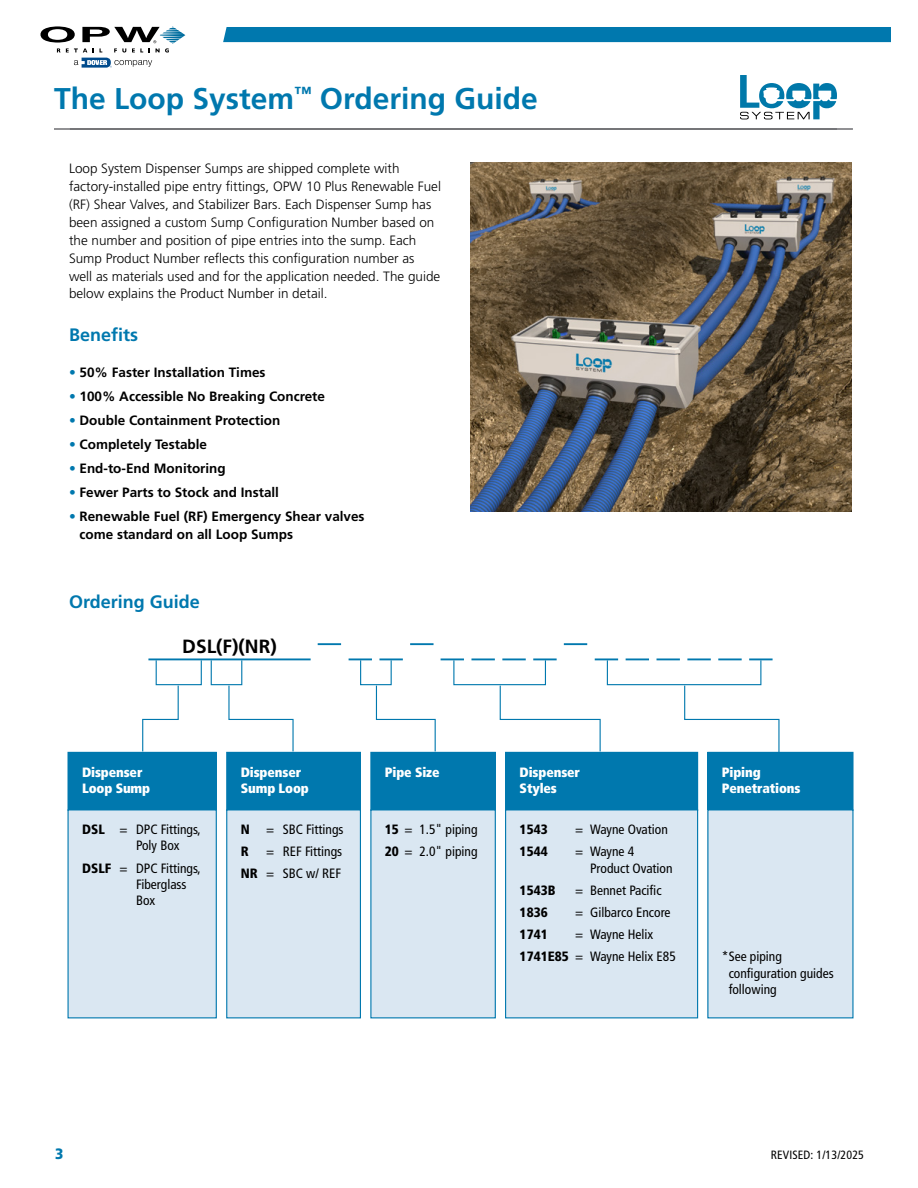
<style>
.page{position:relative;width:918px;height:1188px;background:#fff}
.page>*{position:absolute;margin:0;border:0;box-sizing:border-box;transform-origin:0 0}
.t1{font:700 30px "Frutiger LT Std";color:#0078ae}
.t2{font:700 19.05px "Frutiger LT Std";color:#000}
.t3{font:700 18px "Frutiger LT Std";color:#0078ae}
.t4{font:900 15px "Frutiger LT Std";color:#0078ae;scale:.91 1}
.t5{font:300 13.5px/18px "Frutiger LT Std";color:#000}
.t6{font:condensed 13.5px/16.2px "Frutiger LT Std";color:#000}
.t7{font:700 13.5px/18px "Frutiger LT Std";color:#000}
.t8{font:900 condensed 13.5px/16.2px "Frutiger LT Std";letter-spacing:-.01em;color:#fff}
.t9{font:900 condensed 13.5px "Frutiger LT Std";color:#000}
.t10{font:condensed 12px "Frutiger LT Std";letter-spacing:.01em;color:#000}
.s1{font-weight:400;color:#0078ae}
.s2{font-weight:900}
</style>
<div class="page">
<svg style="left:41px;top:26px;width:144px;height:42px"></svg>
<hr style="left:54px;top:128px;width:783px;height:2px;background:#6d6e71">
<div style="left:223px;top:27px;width:668px;height:15px;background:#0078ae"></div>
<svg style="left:740px;top:75px;width:97px;height:44px"></svg>
<hr style="left:70px;top:128px;width:783px;height:2px;background:#6d6e71">
<hr style="left:148px;top:658px;width:163px;height:2px;background:#0078ae">
<hr style="left:441px;top:658px;width:23px;height:2px;background:#0078ae">
<hr style="left:349px;top:658px;width:23px;height:2px;background:#0078ae">
<hr style="left:471px;top:658px;width:24px;height:2px;background:#0078ae">
<hr style="left:379px;top:658px;width:24px;height:2px;background:#0078ae">
<hr style="left:502px;top:658px;width:24px;height:2px;background:#0078ae">
<hr style="left:533px;top:658px;width:24px;height:2px;background:#0078ae">
<hr style="left:318px;top:643px;width:23px;height:2px;background:#0078ae">
<hr style="left:410px;top:643px;width:24px;height:2px;background:#0078ae">
<svg style="left:142px;top:684px;width:37px;height:68px"></svg>
<svg style="left:228px;top:684px;width:66px;height:68px"></svg>
<svg style="left:375px;top:685px;width:61px;height:67px"></svg>
<svg style="left:499px;top:685px;width:102px;height:67px"></svg>
<svg style="left:684px;top:684px;width:96px;height:70px"></svg>
<div style="left:360px;top:660px;width:32px;height:25px;border:1px solid #0078ae"></div>
<div style="left:211px;top:660px;width:31px;height:25px;border:1px solid #0078ae"></div>
<div style="left:156px;top:660px;width:46px;height:25px;border:1px solid #0078ae"></div>
<div style="left:453px;top:660px;width:93px;height:25px;border:1px solid #0078ae"></div>
<div style="left:607px;top:660px;width:154px;height:25px;border:1px solid #0078ae"></div>
<div style="left:227px;top:752px;width:133px;height:58px;background:#0078ae"></div>
<div style="left:226px;top:752px;width:135px;height:59px;border:1px solid #0078ae"></div>
<div style="left:68px;top:752px;width:148px;height:58px;background:#0078ae"></div>
<div style="left:68px;top:752px;width:149px;height:59px;border:1px solid #0078ae"></div>
<div style="left:227px;top:810px;width:133px;height:208px;background:#dae7f2"></div>
<div style="left:226px;top:809px;width:135px;height:209px;border:1px solid #0078ae"></div>
<div style="left:68px;top:810px;width:148px;height:208px;background:#dae7f2"></div>
<div style="left:68px;top:809px;width:149px;height:209px;border:1px solid #0078ae"></div>
<div style="left:371px;top:752px;width:124px;height:58px;background:#0078ae"></div>
<div style="left:370px;top:752px;width:126px;height:59px;border:1px solid #0078ae"></div>
<div style="left:371px;top:810px;width:124px;height:208px;background:#dae7f2"></div>
<div style="left:370px;top:809px;width:126px;height:209px;border:1px solid #0078ae"></div>
<div style="left:506px;top:752px;width:192px;height:58px;background:#0078ae"></div>
<div style="left:506px;top:810px;width:192px;height:208px;background:#dae7f2"></div>
<div style="left:505px;top:809px;width:193px;height:209px;border:1px solid #0078ae"></div>
<div style="left:708px;top:752px;width:145px;height:58px;background:#0078ae"></div>
<div style="left:707px;top:752px;width:147px;height:59px;border:1px solid #0078ae"></div>
<div style="left:708px;top:810px;width:145px;height:208px;background:#dae7f2"></div>
<hr style="left:595px;top:658px;width:23px;height:2px;background:#0078ae">
<hr style="left:718px;top:658px;width:24px;height:2px;background:#0078ae">
<hr style="left:626px;top:658px;width:23px;height:2px;background:#0078ae">
<hr style="left:657px;top:658px;width:23px;height:2px;background:#0078ae">
<hr style="left:687px;top:658px;width:24px;height:2px;background:#0078ae">
<hr style="left:749px;top:658px;width:24px;height:2px;background:#0078ae">
<hr style="left:564px;top:643px;width:23px;height:2px;background:#0078ae">
<img style="left:471px;top:162px;width:381px;height:350px">
<h1 class="t1" style="left:54px;top:81px;width:485px">The Loop System<sup>™</sup> Ordering Guide</h1>
<p class="t5" style="left:69px;top:159px;width:374px">Loop System Dispenser Sumps are shipped complete with factory-installed pipe entry fittings, OPW 10 Plus Renewable Fuel (RF) Shear Valves, and Stabilizer Bars. Each Dispenser Sump has been assigned a custom Sump Configuration Number based on the number and position of pipe entries into the sump. Each Sump Product Number reflects this configuration number as<br>well as materials used and for the application needed. The guide below explains the Product Number in detail.</p>
<h3 class="t3" style="left:69px;top:324px;width:71px">Benefits</h3>
<p class="t7" style="left:69px;top:363px;width:198px"><span class="s1">•</span> 50% Faster Installation Times</p>
<p class="t7" style="left:69px;top:387px;width:258px"><span class="s1">•</span> 100% Accessible No Breaking Concrete</p>
<p class="t7" style="left:69px;top:411px;width:213px"><span class="s1">•</span> Double Containment Protection</p>
<p class="t7" style="left:69px;top:435px;width:140px"><span class="s1">•</span> Completely Testable</p>
<p class="t7" style="left:69px;top:459px;width:158px"><span class="s1">•</span> End-to-End Monitoring</p>
<p class="t7" style="left:69px;top:483px;width:212px"><span class="s1">•</span> Fewer Parts to Stock and Install</p>
<p class="t7" style="left:80px;top:507px;width:287px;text-indent:-11px"><span class="s1">•</span> Renewable Fuel (RF) Emergency Shear valves come standard on all Loop Sumps</p>
<h3 class="t3" style="left:69px;top:591px;width:132px">Ordering Guide</h3>
<h2 class="t2" style="left:182px;top:635px;width:96px">DSL(F)(NR)</h2>
<p class="t8" style="left:82px;top:764px;width:70px">Dispenser<br>Loop Sump</p>
<p class="t6" style="left:136px;top:821px;width:66px;text-indent:-54px"><span class="s2">DSL</span> = DPC Fittings,<br>Poly Box</p>
<p class="t6" style="left:136px;top:860px;width:66px;text-indent:-54px"><span class="s2">DSLF</span> = DPC Fittings,<br>Fiberglass<br>Box</p>
<p class="t8" style="left:241px;top:764px;width:70px">Dispenser<br>Sump Loop</p>
<p class="t6" style="left:241px;top:818px;width:104px;line-height:22.2px"><span class="s2">N</span> = SBC Fittings<br><span class="s2">R</span></p>
<p class="t6" style="left:241px;top:841px;width:103px;line-height:22.2px;text-align:right">= REF Fittings<br><span class="s2">NR</span> = SBC w/ REF</p>
<p class="t8" style="left:385px;top:764px;width:56px">Pipe Size</p>
<p class="t6" style="left:385px;top:818px;width:94px;line-height:22.2px"><span class="s2">15</span> = 1.5" piping<br><span class="s2">20</span> = 2.0" piping</p>
<p class="t8" style="left:520px;top:764px;width:62px">Dispenser<br>Styles</p>
<p class="t9" style="left:520px;top:821px;width:30px">1543</p>
<p class="t6" style="left:575px;top:821px;width:94px">= Wayne Ovation</p>
<p class="t9" style="left:520px;top:843px;width:30px">1544</p>
<p class="t6" style="left:590px;top:844px;width:84px;text-indent:-15px">= Wayne 4<br>Product Ovation</p>
<p class="t9" style="left:520px;top:882px;width:37px">1543B</p>
<p class="t6" style="left:575px;top:882px;width:88px">= Bennet Pacific</p>
<p class="t9" style="left:520px;top:904px;width:30px">1836</p>
<p class="t6" style="left:575px;top:904px;width:97px">= Gilbarco Encore</p>
<p class="t9" style="left:520px;top:926px;width:30px">1741</p>
<p class="t6" style="left:520px;top:923px;width:158px;line-height:22.2px;text-indent:55px">= Wayne Helix<br><span class="s2">1741E85</span> = Wayne Helix E85</p>
<p class="t8" style="left:722px;top:764px;width:80px">Piping<br>Penetrations</p>
<p class="t6" style="left:729px;top:949px;width:106px;text-indent:-7px">*See piping configuration guides following</p>
<p class="t4" style="left:55px;top:1144px;width:11px">3</p>
<p class="t10" style="left:771px;top:1148px;width:95px">REVISED: 1/13/2025</p>
</div>
